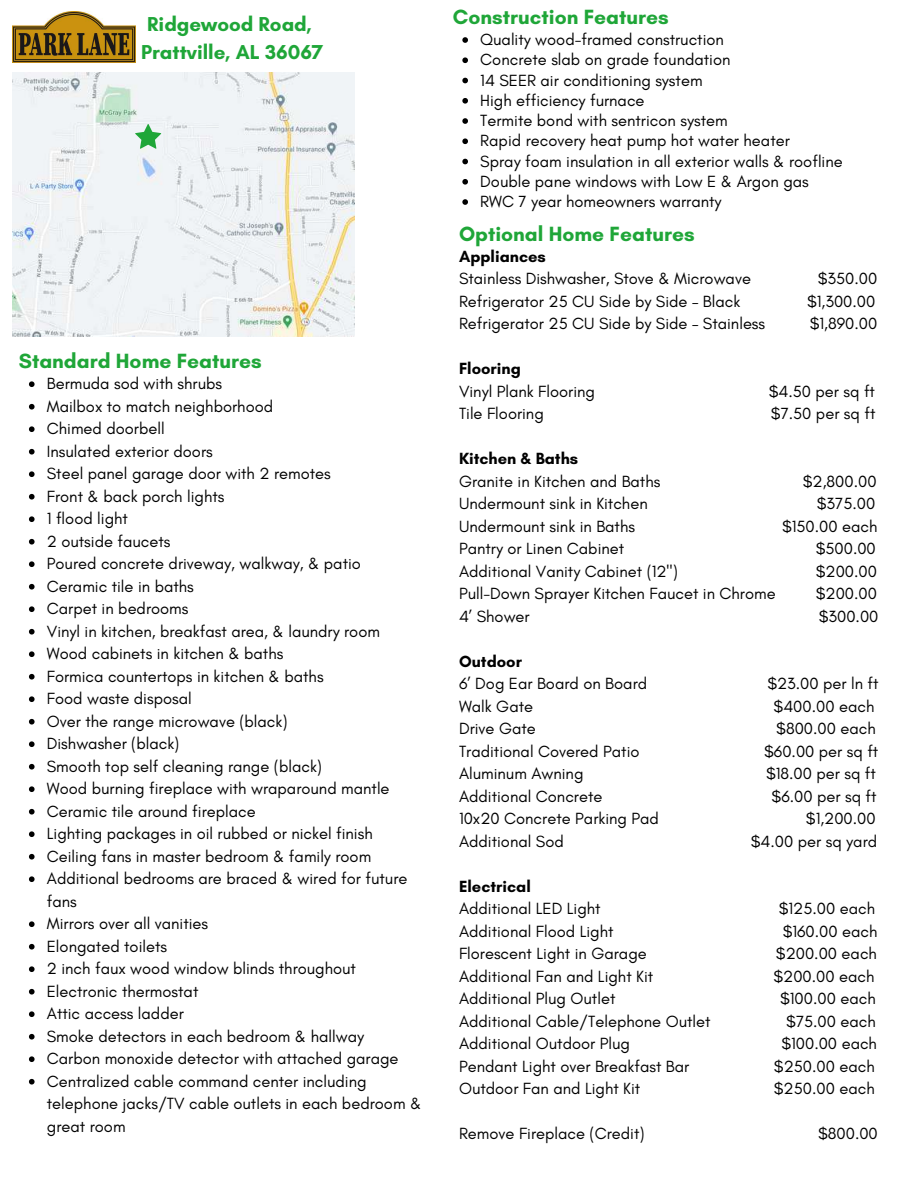
<style>
.page{position:relative;width:918px;height:1188px;background:#fff}
.page>*{position:absolute;margin:0;border:0;box-sizing:border-box;transform-origin:0 0}
.t1{font:700 21px "Glacial Indifference";color:#1fa638}
.t2{font:700 20.55px/28.7px "Glacial Indifference";color:#1fa638}
.t3{font:16.5px/22.5px "Glacial Indifference";color:#000}
.t4{font:700 16.5px "Glacial Indifference";color:#000}
</style>
<div class="page">
<svg style="left:29px;top:381px;width:6px;height:6px"></svg>
<svg style="left:29px;top:404px;width:6px;height:6px"></svg>
<svg style="left:29px;top:426px;width:6px;height:6px"></svg>
<svg style="left:29px;top:449px;width:6px;height:6px"></svg>
<svg style="left:29px;top:471px;width:6px;height:6px"></svg>
<svg style="left:29px;top:494px;width:6px;height:6px"></svg>
<svg style="left:29px;top:516px;width:6px;height:6px"></svg>
<svg style="left:29px;top:539px;width:6px;height:6px"></svg>
<svg style="left:29px;top:561px;width:6px;height:6px"></svg>
<svg style="left:29px;top:584px;width:6px;height:6px"></svg>
<svg style="left:29px;top:606px;width:6px;height:6px"></svg>
<svg style="left:29px;top:629px;width:6px;height:6px"></svg>
<svg style="left:29px;top:651px;width:6px;height:6px"></svg>
<svg style="left:29px;top:674px;width:6px;height:6px"></svg>
<svg style="left:29px;top:696px;width:6px;height:6px"></svg>
<svg style="left:29px;top:719px;width:6px;height:6px"></svg>
<svg style="left:29px;top:741px;width:6px;height:6px"></svg>
<svg style="left:29px;top:764px;width:6px;height:6px"></svg>
<svg style="left:29px;top:786px;width:6px;height:6px"></svg>
<svg style="left:29px;top:809px;width:6px;height:6px"></svg>
<svg style="left:29px;top:831px;width:6px;height:6px"></svg>
<svg style="left:29px;top:854px;width:6px;height:6px"></svg>
<svg style="left:29px;top:876px;width:6px;height:6px"></svg>
<svg style="left:29px;top:921px;width:6px;height:6px"></svg>
<svg style="left:29px;top:944px;width:6px;height:6px"></svg>
<svg style="left:29px;top:966px;width:6px;height:6px"></svg>
<svg style="left:29px;top:989px;width:6px;height:6px"></svg>
<svg style="left:29px;top:1011px;width:6px;height:6px"></svg>
<svg style="left:29px;top:1034px;width:6px;height:6px"></svg>
<svg style="left:29px;top:1056px;width:6px;height:6px"></svg>
<svg style="left:29px;top:1079px;width:6px;height:6px"></svg>
<img style="left:13px;top:12px;width:122px;height:50px">
<img style="left:13px;top:72px;width:342px;height:265px">
<svg style="left:135px;top:124px;width:26px;height:25px"></svg>
<svg style="left:462px;top:37px;width:6px;height:6px"></svg>
<svg style="left:462px;top:57px;width:6px;height:6px"></svg>
<svg style="left:462px;top:78px;width:6px;height:5px"></svg>
<svg style="left:462px;top:98px;width:6px;height:6px"></svg>
<svg style="left:462px;top:118px;width:6px;height:6px"></svg>
<svg style="left:462px;top:138px;width:6px;height:6px"></svg>
<svg style="left:462px;top:159px;width:6px;height:5px"></svg>
<svg style="left:462px;top:179px;width:6px;height:6px"></svg>
<svg style="left:462px;top:199px;width:6px;height:6px"></svg>
<p class="t2" style="left:141px;top:9px;width:184px">Ridgewood Road,<br>Prattville, AL 36067</p>
<p class="t1" style="left:19px;top:348px;width:245px">Standard Home Features</p>
<p class="t3" style="left:47px;top:372px;width:376px">Bermuda sod with shrubs<br>Mailbox to match neighborhood<br>Chimed doorbell<br>Insulated exterior doors<br>Steel panel garage door with 2 remotes<br>Front &amp; back porch lights<br>1 flood light<br>2 outside faucets<br>Poured concrete driveway, walkway, &amp; patio<br>Ceramic tile in baths<br>Carpet in bedrooms<br>Vinyl in kitchen, breakfast area, &amp; laundry room<br>Wood cabinets in kitchen &amp; baths<br>Formica countertops in kitchen &amp; baths<br>Food waste disposal<br>Over the range microwave (black)<br>Dishwasher (black)<br>Smooth top self cleaning range (black)<br>Wood burning fireplace with wraparound mantle<br>Ceramic tile around fireplace<br>Lighting packages in oil rubbed or nickel finish<br>Ceiling fans in master bedroom &amp; family room<br>Additional bedrooms are braced &amp; wired for future fans<br>Mirrors over all vanities<br>Elongated toilets<br>2 inch faux wood window blinds throughout<br>Electronic thermostat<br>Attic access ladder<br>Smoke detectors in each bedroom &amp; hallway<br>Carbon monoxide detector with attached garage<br>Centralized cable command center including telephone jacks/TV cable outlets in each bedroom &amp; great room</p>
<p class="t1" style="left:453px;top:4px;width:217px">Construction Features</p>
<p class="t3" style="left:480px;top:29px;width:364px;line-height:20.2px">Quality wood-framed construction<br>Concrete slab on grade foundation<br>14 SEER air conditioning system<br>High efficiency furnace<br>Termite bond with sentricon system<br>Rapid recovery heat pump hot water heater<br>Spray foam insulation in all exterior walls &amp; roofline Double pane windows with Low E &amp; Argon gas RWC 7 year homeowners warranty</p>
<p class="t1" style="left:459px;top:221px;width:237px">Optional Home Features</p>
<p class="t4" style="left:459px;top:246px;width:88px">Appliances</p>
<p class="t3" style="left:459px;top:267px;width:294px">Stainless Dishwasher, Stove &amp; Microwave</p>
<p class="t3" style="left:818px;top:267px;width:61px">$350.00</p>
<p class="t3" style="left:459px;top:289px;width:283px">Refrigerator 25 CU Side by Side – Black</p>
<p class="t3" style="left:807px;top:289px;width:70px">$1,300.00</p>
<p class="t3" style="left:459px;top:312px;width:308px">Refrigerator 25 CU Side by Side – Stainless</p>
<p class="t3" style="left:810px;top:312px;width:69px">$1,890.00</p>
<p class="t4" style="left:459px;top:358px;width:63px">Flooring</p>
<p class="t3" style="left:459px;top:379px;width:138px">Vinyl Plank Flooring</p>
<p class="t3" style="left:769px;top:379px;width:108px">$4.50 per sq ft</p>
<p class="t3" style="left:459px;top:402px;width:86px">Tile Flooring</p>
<p class="t3" style="left:771px;top:402px;width:106px">$7.50 per sq ft</p>
<p class="t4" style="left:459px;top:448px;width:121px">Kitchen &amp; Baths</p>
<p class="t3" style="left:459px;top:469px;width:203px">Granite in Kitchen and Baths</p>
<p class="t3" style="left:803px;top:469px;width:75px">$2,800.00</p>
<p class="t3" style="left:459px;top:492px;width:190px">Undermount sink in Kitchen</p>
<p class="t3" style="left:817px;top:492px;width:60px">$375.00</p>
<p class="t3" style="left:459px;top:514px;width:178px">Undermount sink in Baths</p>
<p class="t3" style="left:782px;top:514px;width:97px">$150.00 each</p>
<p class="t3" style="left:459px;top:537px;width:167px">Pantry or Linen Cabinet</p>
<p class="t3" style="left:816px;top:537px;width:62px">$500.00</p>
<p class="t3" style="left:459px;top:559px;width:220px">Additional Vanity Cabinet (12")</p>
<p class="t3" style="left:816px;top:559px;width:63px">$200.00</p>
<p class="t3" style="left:459px;top:582px;width:318px">Pull-Down Sprayer Kitchen Faucet in Chrome</p>
<p class="t3" style="left:816px;top:582px;width:63px">$200.00</p>
<p class="t3" style="left:459px;top:604px;width:72px">4’ Shower</p>
<p class="t3" style="left:819px;top:604px;width:61px">$300.00</p>
<p class="t4" style="left:459px;top:651px;width:65px">Outdoor</p>
<p class="t3" style="left:459px;top:672px;width:190px">6’ Dog Ear Board on Board</p>
<p class="t3" style="left:767px;top:672px;width:113px">$23.00 per ln ft</p>
<p class="t3" style="left:459px;top:694px;width:76px">Walk Gate</p>
<p class="t3" style="left:774px;top:694px;width:102px">$400.00 each</p>
<p class="t3" style="left:459px;top:717px;width:78px">Drive Gate</p>
<p class="t3" style="left:776px;top:717px;width:101px">$800.00 each</p>
<p class="t3" style="left:459px;top:739px;width:182px">Traditional Covered Patio</p>
<p class="t3" style="left:764px;top:739px;width:116px">$60.00 per sq ft</p>
<p class="t3" style="left:459px;top:762px;width:126px">Aluminum Awning</p>
<p class="t3" style="left:766px;top:762px;width:111px">$18.00 per sq ft</p>
<p class="t3" style="left:459px;top:784px;width:145px">Additional Concrete</p>
<p class="t3" style="left:772px;top:784px;width:106px">$6.00 per sq ft</p>
<p class="t3" style="left:459px;top:807px;width:202px">10x20 Concrete Parking Pad</p>
<p class="t3" style="left:806px;top:807px;width:71px">$1,200.00</p>
<p class="t3" style="left:459px;top:829px;width:106px">Additional Sod</p>
<p class="t3" style="left:751px;top:829px;width:128px">$4.00 per sq yard</p>
<p class="t4" style="left:459px;top:876px;width:73px">Electrical</p>
<p class="t3" style="left:459px;top:897px;width:143px">Additional LED Light</p>
<p class="t3" style="left:779px;top:897px;width:98px">$125.00 each</p>
<p class="t3" style="left:459px;top:919px;width:156px">Additional Flood Light</p>
<p class="t3" style="left:783px;top:919px;width:96px">$160.00 each</p>
<p class="t3" style="left:459px;top:942px;width:189px">Florescent Light in Garage</p>
<p class="t3" style="left:776px;top:942px;width:103px">$200.00 each</p>
<p class="t3" style="left:459px;top:964px;width:196px">Additional Fan and Light Kit</p>
<p class="t3" style="left:774px;top:964px;width:103px">$200.00 each</p>
<p class="t3" style="left:459px;top:987px;width:158px">Additional Plug Outlet</p>
<p class="t3" style="left:780px;top:987px;width:97px">$100.00 each</p>
<p class="t3" style="left:459px;top:1009px;width:253px">Additional Cable/Telephone Outlet</p>
<p class="t3" style="left:786px;top:1009px;width:91px">$75.00 each</p>
<p class="t3" style="left:459px;top:1032px;width:173px">Additional Outdoor Plug</p>
<p class="t3" style="left:781px;top:1032px;width:97px">$100.00 each</p>
<p class="t3" style="left:459px;top:1054px;width:232px">Pendant Light over Breakfast Bar</p>
<p class="t3" style="left:774px;top:1054px;width:102px">$250.00 each</p>
<p class="t3" style="left:459px;top:1077px;width:183px">Outdoor Fan and Light Kit</p>
<p class="t3" style="left:774px;top:1077px;width:102px">$250.00 each</p>
<p class="t3" style="left:459px;top:1122px;width:187px">Remove Fireplace (Credit)</p>
<p class="t3" style="left:818px;top:1122px;width:61px">$800.00</p>
</div>
